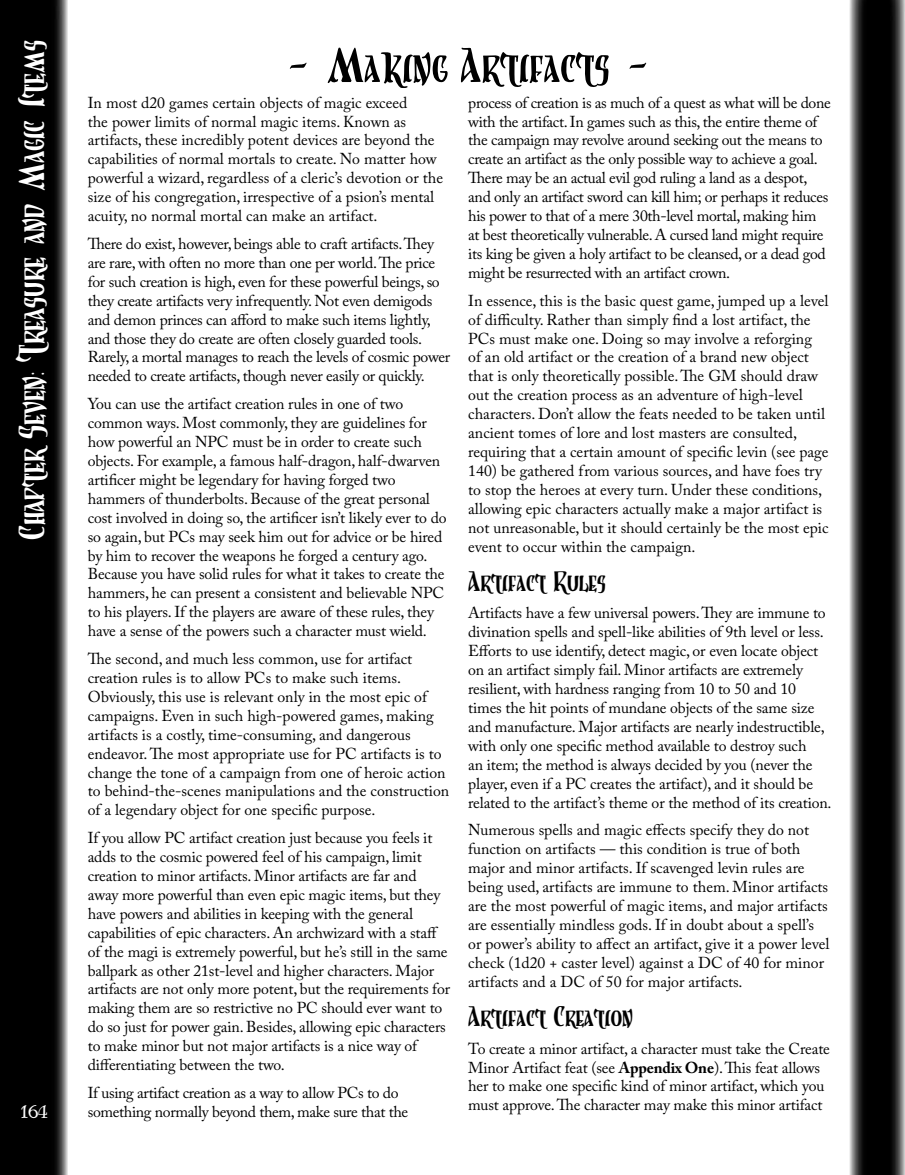
<style>
.page{position:relative;width:905px;height:1175px;background:#fff}
.page>*{position:absolute;margin:0;border:0;box-sizing:border-box;transform-origin:0 0}
.t1{font:57px "Summerisle";color:#000}
.t2{font:42px "Summerisle";color:#fff}
.t3{font:33px "Summerisle";color:#000}
.t4{font:21px "Summerisle";color:#fff}
.t5{font:15.75px/18.9px "Adobe Caslon Pro";letter-spacing:-.01em;color:#000}
.s1{font-weight:700}
</style>
<div class="page">
<svg style="left:0;top:0;width:68px;height:1174px;background:#121212"></svg>
<div style="left:15px;top:1097px;width:41px;height:77px;background:#000"></div>
<svg style="left:0;top:36px;width:68px;height:507px;background:#0d0d0d"></svg>
<svg style="left:849px;top:0;width:55px;height:1174px;background:#2c2c2c"></svg>
<hr style="left:904px;top:0;width:1px;height:1174px;background:#000">
<h2 class="t2" style="left:14px;top:540px;width:501px;rotate:-90deg">Chapter Seven: Treasure and Magic Items</h2>
<h3 class="t4" style="left:21px;top:1102px;width:29px">164</h3>
<h1 class="t1" style="left:287px;top:41px;width:363px">- Making Artifacts -</h1>
<p class="t5" style="left:88px;top:93px;width:357px">In most d20 games certain objects of magic exceed<br>the power limits of normal magic items. Known as artifacts, these incredibly potent devices are beyond the capabilities of normal mortals to create. No matter how powerful a wizard, regardless of a cleric’s devotion or the size of his congregation, irrespective of a psion’s mental acuity, no normal mortal can make an artifact.</p>
<p class="t5" style="left:88px;top:234px;width:364px">There do exist, however, beings able to craft artifacts. They are rare, with often no more than one per world. The price for such creation is high, even for these powerful beings, so they create artifacts very infrequently. Not even demigods and demon princes can afford to make such items lightly, and those they do create are often closely guarded tools.<br>Rarely, a mortal manages to reach the levels of cosmic power needed to create artifacts, though never easily or quickly.</p>
<p class="t5" style="left:88px;top:394px;width:360px">You can use the artifact creation rules in one of two common ways. Most commonly, they are guidelines for how powerful an NPC must be in order to create such objects. For example, a famous half-dragon, half-dwarven artificer might be legendary for having forged two hammers of thunderbolts. Because of the great personal cost involved in doing so, the artificer isn’t likely ever to do so again, but PCs may seek him out for advice or be hired by him to recover the weapons he forged a century ago.<br>Because you have solid rules for what it takes to create the hammers, he can present a consistent and believable NPC to his players. If the players are aware of these rules, they have a sense of the powers such a character must wield.</p>
<p class="t5" style="left:88px;top:649px;width:363px">The second, and much less common, use for artifact creation rules is to allow PCs to make such items.<br>Obviously, this use is relevant only in the most epic of campaigns. Even in such high-powered games, making artifacts is a costly, time-consuming, and dangerous endeavor. The most appropriate use for PC artifacts is to change the tone of a campaign from one of heroic action to behind-the-scenes manipulations and the construction of a legendary object for one specific purpose.</p>
<p class="t5" style="left:88px;top:828px;width:364px">If you allow PC artifact creation just because you feels it adds to the cosmic powered feel of his campaign, limit creation to minor artifacts. Minor artifacts are far and away more powerful than even epic magic items, but they have powers and abilities in keeping with the general capabilities of epic characters. An archwizard with a staff of the magi is extremely powerful, but he’s still in the same ballpark as other 21st-level and higher characters. Major artifacts are not only more potent, but the requirements for making them are so restrictive no PC should ever want to do so just for power gain. Besides, allowing epic characters to make minor but not major artifacts is a nice way of differentiating between the two.</p>
<p class="t5" style="left:88px;top:1083px;width:322px">If using artifact creation as a way to allow PCs to do something normally beyond them, make sure that the</p>
<p class="t5" style="left:468px;top:93px;width:364px">process of creation is as much of a quest as what will be done with the artifact. In games such as this, the entire theme of the campaign may revolve around seeking out the means to create an artifact as the only possible way to achieve a goal.<br>There may be an actual evil god ruling a land as a despot, and only an artifact sword can kill him; or perhaps it reduces his power to that of a mere 30th-level mortal, making him at best theoretically vulnerable. A cursed land might require its king be given a holy artifact to be cleansed, or a dead god might be resurrected with an artifact crown.</p>
<p class="t5" style="left:468px;top:291px;width:362px">In essence, this is the basic quest game, jumped up a level of difficulty. Rather than simply find a lost artifact, the PCs must make one. Doing so may involve a reforging of an old artifact or the creation of a brand new object that is only theoretically possible. The GM should draw out the creation process as an adventure of high-level characters. Don’t allow the feats needed to be taken until ancient tomes of lore and lost masters are consulted, requiring that a certain amount of specific levin (see page 140) be gathered from various sources, and have foes try to stop the heroes at every turn. Under these conditions, allowing epic characters actually make a major artifact is not unreasonable, but it should certainly be the most epic event to occur within the campaign.</p>
<h3 class="t3" style="left:468px;top:567px;width:139px">Artifact Rules</h3>
<p class="t5" style="left:468px;top:603px;width:365px">Artifacts have a few universal powers. They are immune to divination spells and spell-like abilities of 9th level or less.<br>Efforts to use identify, detect magic, or even locate object on an artifact simply fail. Minor artifacts are extremely resilient, with hardness ranging from 10 to 50 and 10 times the hit points of mundane objects of the same size and manufacture. Major artifacts are nearly indestructible, with only one specific method available to destroy such<br>an item; the method is always decided by you (never the player, even if a PC creates the artifact), and it should be related to the artifact’s theme or the method of its creation.</p>
<p class="t5" style="left:468px;top:820px;width:363px">Numerous spells and magic effects specify they do not function on artifacts — this condition is true of both major and minor artifacts. If scavenged levin rules are being used, artifacts are immune to them. Minor artifacts are the most powerful of magic items, and major artifacts are essentially mindless gods. If in doubt about a spell’s or power’s ability to affect an artifact, give it a power level check (1d20 + caster level) against a DC of 40 for minor artifacts and a DC of 50 for major artifacts.</p>
<h3 class="t3" style="left:468px;top:1002px;width:166px">Artifact Creation</h3>
<p class="t5" style="left:468px;top:1038px;width:363px">To create a minor artifact, a character must take the Create Minor Artifact feat (see <span class="s1">Appendix One</span>). This feat allows her to make one specific kind of minor artifact, which you must approve. The character may make this minor artifact</p>
</div>
